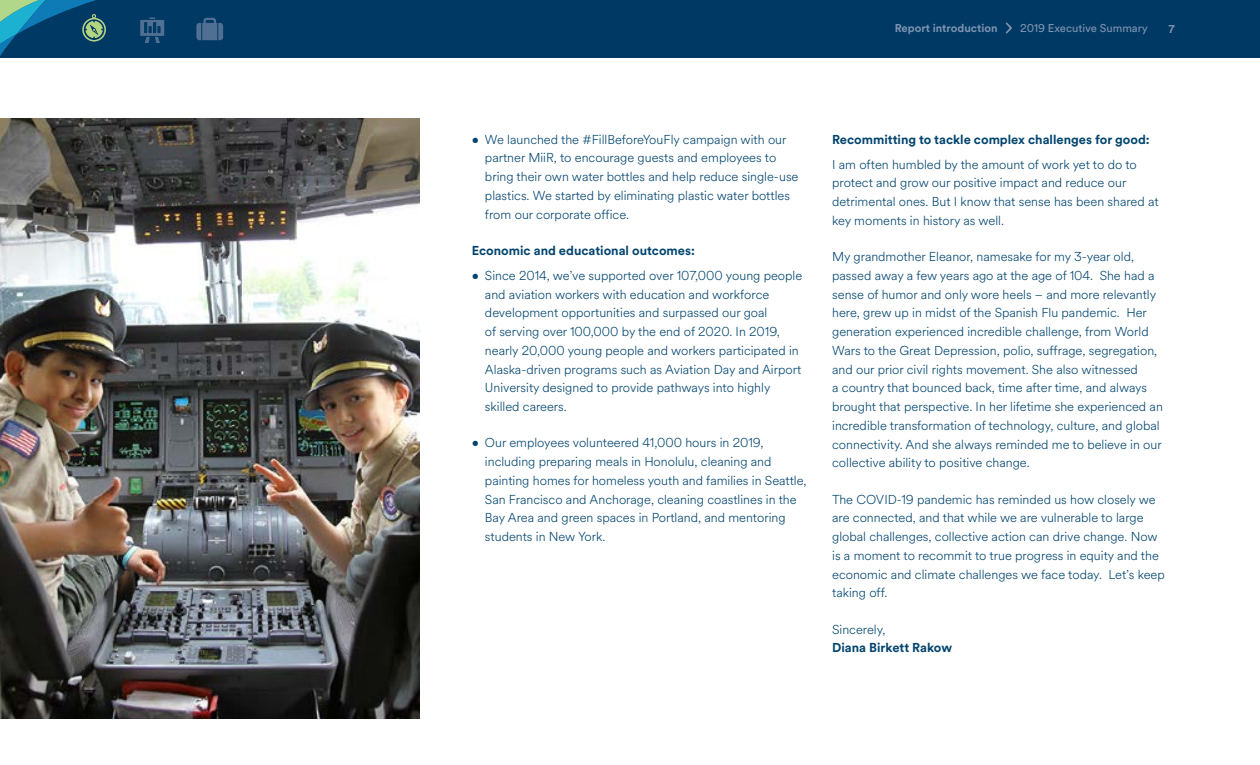
<style>
.page{position:relative;width:1260px;height:765px;background:#fff}
.page>*{position:absolute;margin:0;border:0;box-sizing:border-box;transform-origin:0 0}
.t1{font:300 12.75px/18.8px "AS Circular";color:#00446e}
.t2{font:700 12.75px "AS Circular";color:#00446e}
.t3{font:11.25px "AS Circular";color:#7e93b1}
.t4{font:700 11.25px "AS Circular";color:#7e93b1}
</style>
<div class="page">
<div style="left:0;top:0;width:1260px;height:58px;background:#003963"></div>
<div style="left:140px;top:19px;width:25px;height:18px;background:#4f6f93;border:1px solid #003963"></div>
<svg style="left:144px;top:17px;width:16px;height:26px"></svg>
<svg style="left:196px;top:18px;width:27px;height:22px"></svg>
<svg style="left:0;top:0;width:106px;height:56px"></svg>
<svg style="left:1006px;top:22px;width:6px;height:12px"></svg>
<img style="left:0;top:118px;width:420px;height:600px">
<p class="t4" style="left:895px;top:21px;width:104px">Report introduction</p>
<p class="t3" style="left:1020px;top:21px;width:129px">2019 Executive Summary</p>
<p class="t4" style="left:1169px;top:21px;width:8px">7</p>
<p class="t1" style="left:485px;top:129px;width:315px;text-indent:-13px">• We launched the #FillBeforeYouFly campaign with our partner MiiR, to encourage guests and employees to bring their own water bottles and help reduce single-use plastics. We started by eliminating plastic water bottles from our corporate office.</p>
<p class="t2" style="left:472px;top:242px;width:225px">Economic and educational outcomes:</p>
<p class="t1" style="left:485px;top:266px;width:319px;text-indent:-13px">• Since 2014, we’ve supported over 107,000 young people and aviation workers with education and workforce development opportunities and surpassed our goal<br>of serving over 100,000 by the end of 2020. In 2019, nearly 20,000 young people and workers participated in Alaska-driven programs such as Aviation Day and Airport University designed to provide pathways into highly skilled careers.</p>
<p class="t1" style="left:485px;top:433px;width:323px;text-indent:-13px">• Our employees volunteered 41,000 hours in 2019, including preparing meals in Honolulu, cleaning and painting homes for homeless youth and families in Seattle, San Francisco and Anchorage, cleaning coastlines in the Bay Area and green spaces in Portland, and mentoring students in New York.</p>
<p class="t2" style="left:832px;top:130px;width:319px">Recommitting to tackle complex challenges for good:</p>
<p class="t1" style="left:832px;top:154px;width:328px">I am often humbled by the amount of work yet to do to protect and grow our positive impact and reduce our detrimental ones. But I know that sense has been shared at key moments in history as well.</p>
<p class="t1" style="left:832px;top:247px;width:332px">My grandmother Eleanor, namesake for my 3-year old, passed away a few years ago at the age of 104. She had a sense of humor and only wore heels – and more relevantly here, grew up in midst of the Spanish Flu pandemic. Her generation experienced incredible challenge, from World Wars to the Great Depression, polio, suffrage, segregation, and our prior civil rights movement. She also witnessed<br>a country that bounced back, time after time, and always brought that perspective. In her lifetime she experienced an incredible transformation of technology, culture, and global connectivity. And she always reminded me to believe in our collective ability to positive change.</p>
<p class="t1" style="left:832px;top:489px;width:334px">The COVID-19 pandemic has reminded us how closely we are connected, and that while we are vulnerable to large global challenges, collective action can drive change. Now is a moment to recommit to true progress in equity and the economic and climate challenges we face today. Let’s keep taking off.</p>
<p class="t1" style="left:832px;top:619px;width:55px">Sincerely,</p>
<p class="t2" style="left:832px;top:639px;width:121px">Diana Birkett Rakow</p>
</div>
